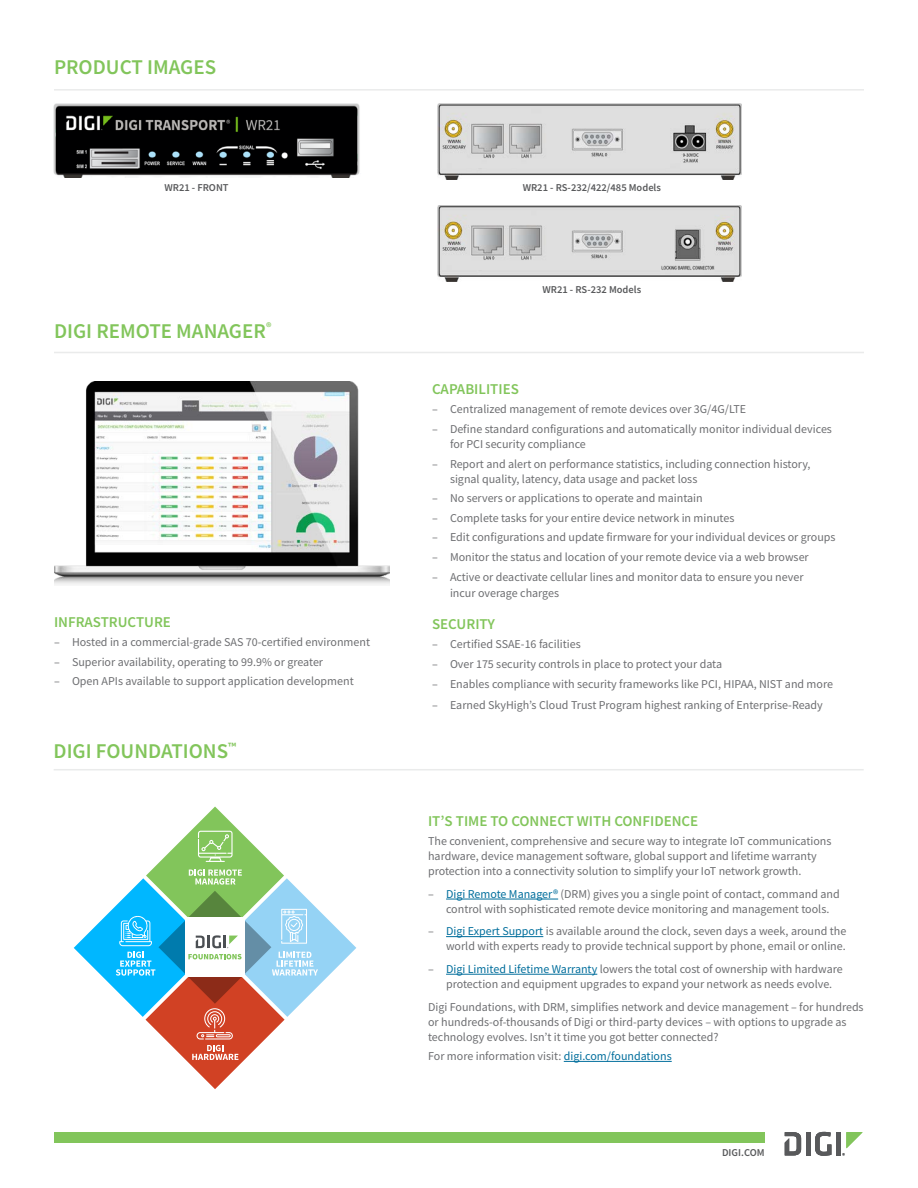
<style>
.page{position:relative;width:918px;height:1188px;background:#fff}
.page>*{position:absolute;margin:0;border:0;box-sizing:border-box;transform-origin:0 0}
.t1{font:600 21px "Source Sans Pro";color:#82c55b}
.t2{font:600 15px "Source Sans Pro";color:#82c55b}
.t3{font:12px/15px "Source Sans Pro";color:#6d6e71}
.t4{font:600 10.5px "Source Sans Pro";color:#58595b}
.s1{color:#006e9c}
</style>
<div class="page">
<div style="left:54px;top:1132px;width:711px;height:11px;background:#82c55b"></div>
<img style="left:53px;top:103px;width:307px;height:75px">
<img style="left:438px;top:104px;width:303px;height:75px">
<img style="left:54px;top:382px;width:336px;height:203px">
<hr style="left:54px;top:352px;width:810px;height:1px;background:#eaebeb">
<hr style="left:54px;top:89px;width:810px;height:2px;background:#eaebeb">
<img style="left:438px;top:206px;width:303px;height:75px">
<hr style="left:806px;top:1132px;width:4px;height:23px;background:#58595b">
<svg style="left:815px;top:1132px;width:16px;height:24px"></svg>
<div style="left:836px;top:1132px;width:5px;height:23px;background:#58595b"></div>
<svg style="left:785px;top:1132px;width:16px;height:23px"></svg>
<svg style="left:842px;top:1132px;width:21px;height:24px"></svg>
<hr style="left:446px;top:899px;width:112px;height:1px;background:#006e9c">
<hr style="left:446px;top:936px;width:97px;height:1px;background:#006e9c">
<hr style="left:446px;top:974px;width:151px;height:1px;background:#006e9c">
<hr style="left:564px;top:1061px;width:108px;height:1px;background:#006e9c">
<hr style="left:54px;top:769px;width:810px;height:1px;background:#eaebeb">
<svg style="left:74px;top:807px;width:282px;height:282px"></svg>
<h1 class="t1" style="left:54px;top:53px;width:164px">PRODUCT IMAGES</h1>
<p class="t4" style="left:164px;top:180px;width:66px">WR21 - FRONT</p>
<p class="t4" style="left:523px;top:180px;width:140px">WR21 - RS-232/422/485 Models</p>
<h1 class="t1" style="left:54px;top:317px;width:219px">DIGI REMOTE MANAGER<sup>®</sup></h1>
<p class="t2" style="left:54px;top:612px;width:119px">INFRASTRUCTURE</p>
<p class="t3" style="left:54px;top:635px;width:318px">– Hosted in a commercial-grade SAS 70-certified environment</p>
<p class="t3" style="left:54px;top:654px;width:271px">– Superior availability, operating to 99.9% or greater</p>
<p class="t3" style="left:54px;top:674px;width:301px">– Open APIs available to support application development</p>
<h1 class="t1" style="left:54px;top:737px;width:184px">DIGI FOUNDATIONS<sup>™</sup></h1>
<p class="t4" style="left:542px;top:282px;width:100px">WR21 - RS-232 Models</p>
<p class="t2" style="left:432px;top:379px;width:88px">CAPABILITIES</p>
<p class="t3" style="left:432px;top:402px;width:316px">– Centralized management of remote devices over 3G/4G/LTE</p>
<p class="t3" style="left:450px;top:422px;width:384px;text-indent:-18px">– Define standard configurations and automatically monitor individual devices for PCI security compliance</p>
<p class="t3" style="left:450px;top:456px;width:362px;text-indent:-18px">– Report and alert on performance statistics, including connection history, signal quality, latency, data usage and packet loss</p>
<p class="t3" style="left:432px;top:491px;width:272px">– No servers or applications to operate and maintain</p>
<p class="t3" style="left:432px;top:510px;width:304px">– Complete tasks for your entire device network in minutes</p>
<p class="t3" style="left:432px;top:530px;width:405px">– Edit configurations and update firmware for your individual devices or groups</p>
<p class="t3" style="left:432px;top:549px;width:378px">– Monitor the status and location of your remote device via a web browser</p>
<p class="t3" style="left:450px;top:568px;width:355px;line-height:16.5px;text-indent:-18px">– Active or deactivate cellular lines and monitor data to ensure you never incur overage charges</p>
<p class="t2" style="left:432px;top:614px;width:65px">SECURITY</p>
<p class="t3" style="left:432px;top:637px;width:150px">– Certified SSAE-16 facilities</p>
<p class="t3" style="left:432px;top:656px;width:292px">– Over 175 security controls in place to protect your data</p>
<p class="t3" style="left:432px;top:676px;width:403px">– Enables compliance with security frameworks like PCI, HIPAA, NIST and more</p>
<p class="t3" style="left:432px;top:697px;width:392px">– Earned SkyHigh’s Cloud Trust Program highest ranking of Enterprise-Ready</p>
<p class="t2" style="left:428px;top:811px;width:272px">IT’S TIME TO CONNECT WITH CONFIDENCE</p>
<p class="t3" style="left:428px;top:834px;width:405px">The convenient, comprehensive and secure way to integrate IoT communications hardware, device management software, global support and lifetime warranty protection into a connectivity solution to simplify your IoT network growth.</p>
<p class="t3" style="left:446px;top:886px;width:395px;text-indent:-18px">– <span class="s1">Digi Remote Manager®</span> (DRM) gives you a single point of contact, command and control with sophisticated remote device monitoring and management tools.</p>
<p class="t3" style="left:428px;top:924px;width:420px;text-align:right">– <span class="s1">Digi Expert Support</span> is available around the clock, seven days a week, around the world with experts ready to provide technical support by phone, email or online.</p>
<p class="t3" style="left:446px;top:961px;width:398px;text-indent:-18px">– <span class="s1">Digi Limited Lifetime Warranty</span> lowers the total cost of ownership with hardware protection and equipment upgrades to expand your network as needs evolve.</p>
<p class="t3" style="left:428px;top:999px;width:437px">Digi Foundations, with DRM, simplifies network and device management – for hundreds or hundreds-of-thousands of Digi or third-party devices – with options to upgrade as technology evolves. Isn’t it time you got better connected?</p>
<p class="t3" style="left:428px;top:1049px;width:245px">For more information visit: <span class="s1">digi.com/foundations</span></p>
<p class="t4" style="left:722px;top:1145px;width:44px">DIGI.COM</p>
</div>
